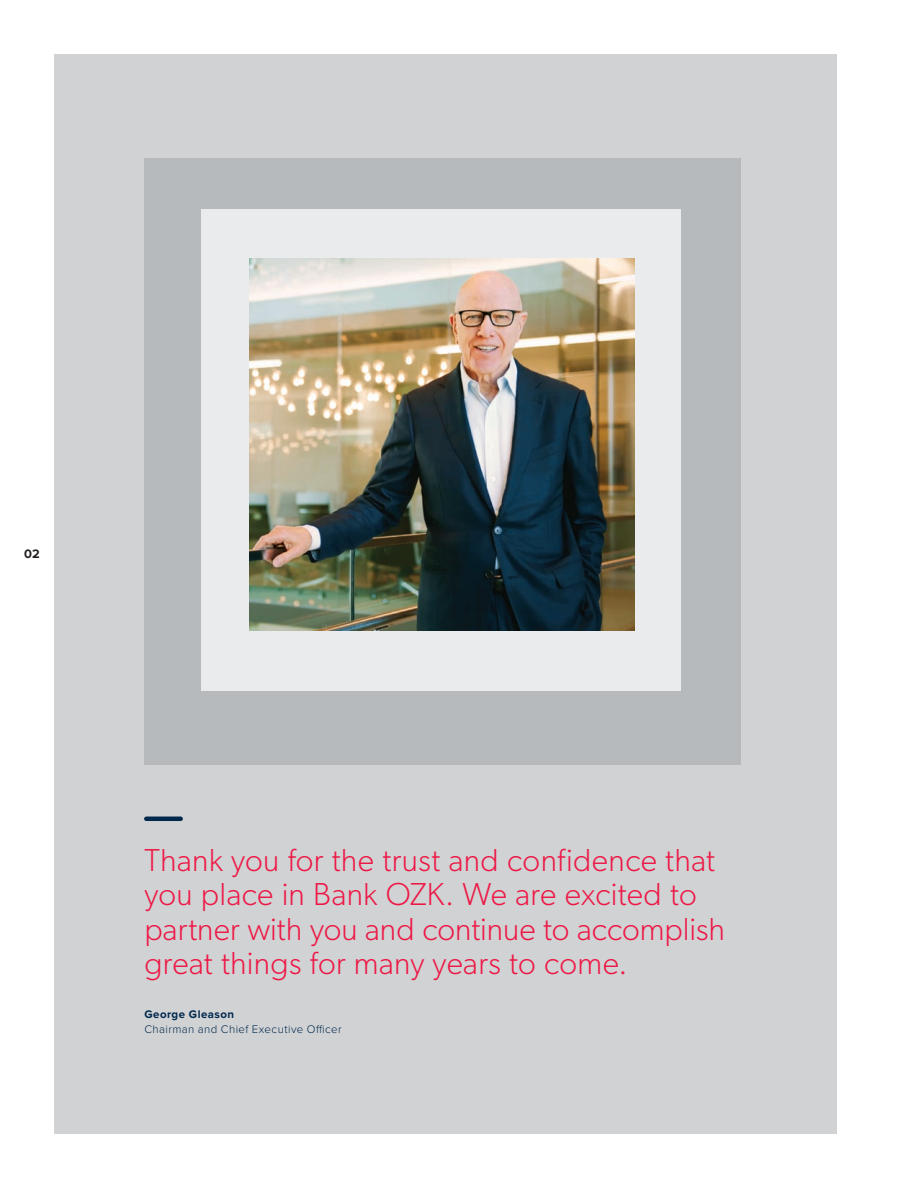
<style>
.page{position:relative;width:918px;height:1188px;background:#fff}
.page>*{position:absolute;margin:0;border:0;box-sizing:border-box;transform-origin:0 0}
.t1{font:300 31.8px/34.5px "Gibson";letter-spacing:.01em;color:#ed1845}
.t2{font:700 12.75px "Proxima Nova";color:#231f20}
.t3{font:300 11.55px "Proxima Nova";letter-spacing:.035em;color:#00284c}
.t4{font:700 11.55px "Proxima Nova";letter-spacing:.04em;color:#00284c}
</style>
<div class="page">
<div style="left:54px;top:54px;width:783px;height:1080px;background:#d1d2d4"></div>
<hr style="left:146px;top:817px;width:35px;height:4px;background:#00284c">
<div style="left:144px;top:158px;width:597px;height:607px;background:#b6babc"></div>
<div style="left:202px;top:210px;width:479px;height:481px;background:#e9ebec"></div>
<img style="left:249px;top:258px;width:385px;height:372px">
<p class="t2" style="left:24px;top:544px;width:17px">02</p>
<p class="t1" style="left:144px;top:842px;width:582px">Thank you for the trust and confidence that you place in Bank OZK. We are excited to partner with you and continue to accomplish great things for many years to come.</p>
<p class="t4" style="left:144px;top:1005px;width:91px">George Gleason</p>
<p class="t3" style="left:144px;top:1021px;width:199px">Chairman and Chief Executive Officer</p>
</div>
